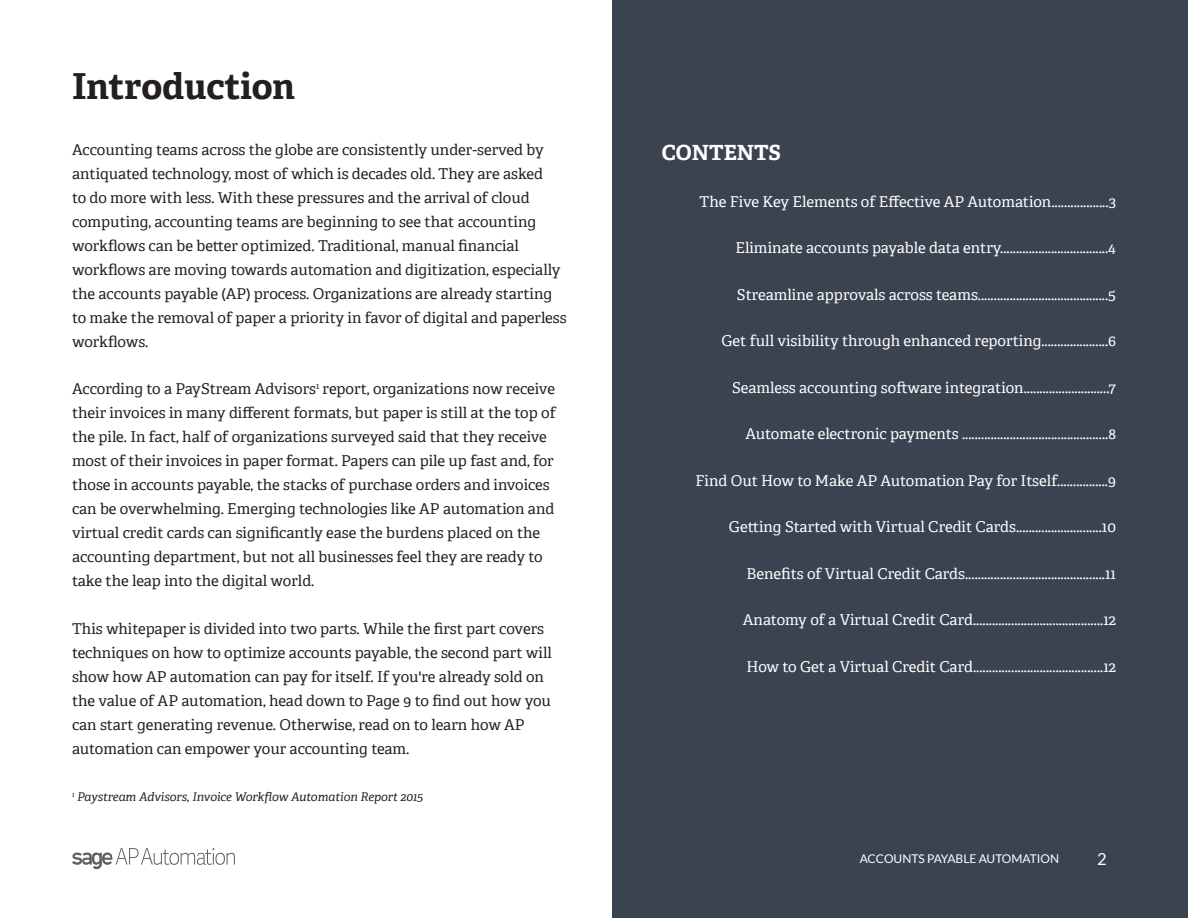
<style>
.page{position:relative;width:1188px;height:918px;background:#fff}
.page>*{position:absolute;margin:0;border:0;box-sizing:border-box;transform-origin:0 0}
.t1{font:700 36px "Adelle SAGE";color:#231f20}
.P1{font:700 21px "Adelle SAGE";color:#fff}
.t2{font:16.5px "Lato";color:#fff}
.P1-2{font:15px/24px "Adelle SAGE";color:#231f20}
.P1-3{font:15px "Adelle SAGE";color:#fff}
.P1-4{font:italic 12px "Adelle SAGE";color:#231f20}
.t3{font:12px "Lato";color:#fff}
</style>
<div class="page">
<div style="left:612px;top:0;width:576px;height:918px;background:#3c4350"></div>
<svg style="left:72px;top:848px;width:163px;height:21px"></svg>
<h2 class="t1" style="left:72px;top:60px;width:224px">Introduction</h2>
<p class="P1-2" style="left:72px;top:137px;width:496px">Accounting teams across the globe are consistently under-served by antiquated technology, most of which is decades old. They are asked<br>to do more with less. With these pressures and the arrival of cloud computing, accounting teams are beginning to see that accounting workflows can be better optimized. Traditional, manual financial workflows are moving towards automation and digitization, especially the accounts payable (AP) process. Organizations are already starting to make the removal of paper a priority in favor of digital and paperless workflows.</p>
<p class="P1-2" style="left:72px;top:376px;width:485px">According to a PayStream Advisors<sup>1</sup> report, organizations now receive their invoices in many different formats, but paper is still at the top of the pile. In fact, half of organizations surveyed said that they receive most of their invoices in paper format. Papers can pile up fast and, for those in accounts payable, the stacks of purchase orders and invoices can be overwhelming. Emerging technologies like AP automation and virtual credit cards can significantly ease the burdens placed on the accounting department, but not all businesses feel they are ready to take the leap into the digital world.</p>
<p class="P1-2" style="left:72px;top:616px;width:481px">This whitepaper is divided into two parts. While the first part covers techniques on how to optimize accounts payable, the second part will show how AP automation can pay for itself. If you're already sold on the value of AP automation, head down to Page 9 to find out how you can start generating revenue. Otherwise, read on to learn how AP automation can empower your accounting team.</p>
<p class="P1-4" style="left:72px;top:788px;width:353px"><sup>1</sup> Paystream Advisors, Invoice Workflow Automation Report 2015</p>
<p class="P1" style="left:662px;top:138px;width:121px">CONTENTS</p>
<p class="P1-3" style="left:700px;top:191px;width:418px">The Five Key Elements of Effective AP Automation..................3</p>
<p class="P1-3" style="left:736px;top:237px;width:382px">Eliminate accounts payable data entry..................................4</p>
<p class="P1-3" style="left:737px;top:284px;width:381px">Streamline approvals across teams.........................................5</p>
<p class="P1-3" style="left:722px;top:330px;width:396px">Get full visibility through enhanced reporting.....................6</p>
<p class="P1-3" style="left:732px;top:377px;width:385px">Seamless accounting software integration...........................7</p>
<p class="P1-3" style="left:746px;top:423px;width:372px">Automate electronic payments ..............................................8</p>
<p class="P1-3" style="left:696px;top:470px;width:422px">Find Out How to Make AP Automation Pay for Itself................9</p>
<p class="P1-3" style="left:729px;top:516px;width:389px">Getting Started with Virtual Credit Cards...........................10</p>
<p class="P1-3" style="left:747px;top:563px;width:371px">Benefits of Virtual Credit Cards............................................11</p>
<p class="P1-3" style="left:743px;top:609px;width:375px">Anatomy of a Virtual Credit Card.........................................12</p>
<p class="P1-3" style="left:747px;top:656px;width:371px">How to Get a Virtual Credit Card.........................................12</p>
<p class="t3" style="left:860px;top:852px;width:201px">ACCOUNTS PAYABLE AUTOMATION</p>
<p class="t2" style="left:1097px;top:850px;width:11px">2</p>
</div>
